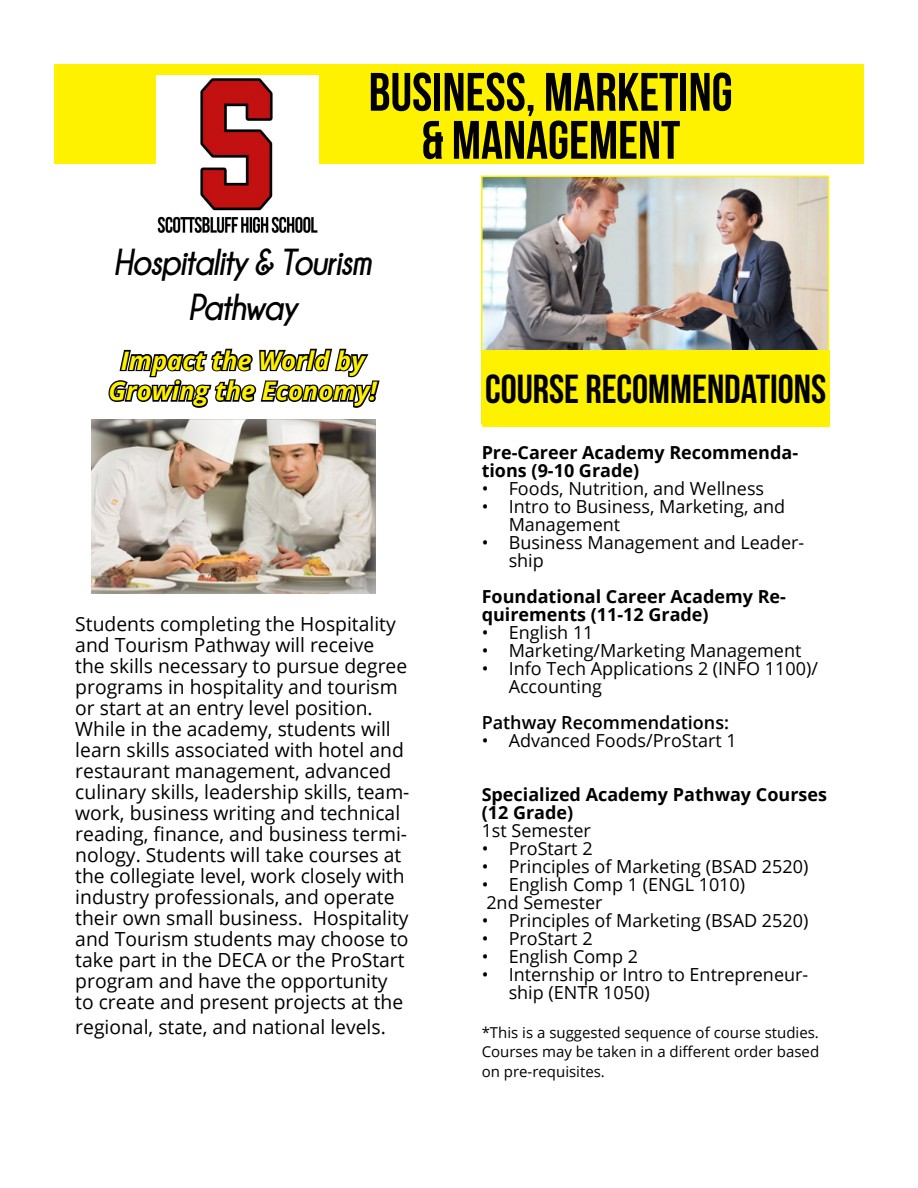
<style>
.page{position:relative;width:918px;height:1188px;background:#fff}
.page>*{position:absolute;margin:0;border:0;box-sizing:border-box;transform-origin:0 0}
.t1{font:700 54px/48px "Bebas Neue";color:#000;text-align:center}
.t2{font:700 40.5px "Bebas Neue";color:#000}
.t3{font:italic 700 37.5px/45px "Champagne&Limousines";letter-spacing:-.03em;color:#000;text-align:center;scale:.9 1}
.t4{font:italic 700 25.5px/30.6px "Open Sans";color:#fff200;text-align:center}
.t5{font:19.5px/21px "Open Sans";color:#000}
.t6{font:18px/18px "Open Sans";color:#000}
.t7{font:700 18px/18px "Open Sans";color:#000}
.t8{font:600 18px "Open Sans";color:#000}
.t9{font:15px/19.5px "Open Sans";color:#000;text-align:justify}
</style>
<div class="page">
<img style="left:484px;top:179px;width:342px;height:171px">
<div style="left:481px;top:176px;width:348px;height:248px;border:2px solid #fff200"></div>
<div style="left:54px;top:65px;width:317px;height:99px;background:#fff200"></div>
<div style="left:237px;top:65px;width:627px;height:99px;background:#fff200"></div>
<svg style="left:108px;top:348px;width:272px;height:60px"></svg>
<img style="left:156px;top:76px;width:162px;height:157px">
<div style="left:482px;top:350px;width:348px;height:76px;background:#fff200"></div>
<div style="left:78px;top:408px;width:319px;height:187px;background:#fff;opacity:.75"></div>
<h1 class="t1" style="left:369px;top:67px;width:366px">BUSINESS, MARKETING &amp; MANAGEMENT</h1>
<h3 class="t3" style="left:114px;top:239px;width:288px">Hospitality &amp; Tourism<br>Pathway</h3>
<h3 class="t4" style="left:109px;top:344px;width:270px">Impact the World by<br>Growing the Economy!</h3>
<p class="t5" style="left:75px;top:613px;width:336px">Students completing the Hospitality and Tourism Pathway will receive<br>the skills necessary to pursue degree programs in hospitality and tourism or start at an entry level position.<br>While in the academy, students will learn skills associated with hotel and restaurant management, advanced culinary skills, leadership skills, team&shy;work, business writing and technical reading, finance, and business termi&shy;nology. Students will take courses at the collegiate level, work closely with industry professionals, and operate their own small business. Hospitality and Tourism students may choose to take part in the DECA or the ProStart program and have the opportunity to create and present projects at the</p>
<p class="t5" style="left:75px;top:1016px;width:312px">regional, state, and national levels.</p>
<h2 class="t2" style="left:485px;top:367px;width:343px">COURSE RECOMMENDATIONS</h2>
<p class="t7" style="left:482px;top:443px;width:318px">Pre-Career Academy Recommenda&shy;tions (9-10 Grade)</p>
<p class="t6" style="left:482px;top:479px;width:284px">• Foods, Nutrition, and Wellness</p>
<p class="t6" style="left:509px;top:497px;width:278px;text-indent:-27px">• Intro to Business, Marketing, and<br>Management</p>
<p class="t6" style="left:509px;top:533px;width:297px;text-indent:-27px">• Business Management and Leader&shy;ship</p>
<p class="t7" style="left:482px;top:587px;width:306px">Foundational Career Academy Re&shy;quirements (11-12 Grade)</p>
<p class="t6" style="left:482px;top:623px;width:113px">• English 11</p>
<p class="t6" style="left:482px;top:641px;width:321px">• Marketing/Marketing Management</p>
<p class="t6" style="left:509px;top:659px;width:311px;text-indent:-27px">• Info Tech Applications 2 (INFO 1100)/<br>Accounting</p>
<p class="t8" style="left:482px;top:710px;width:249px">Pathway Recommendations:</p>
<p class="t6" style="left:482px;top:731px;width:257px">• Advanced Foods/ProStart 1</p>
<p class="t7" style="left:482px;top:785px;width:347px">Specialized Academy Pathway Courses (12 Grade)</p>
<p class="t6" style="left:482px;top:821px;width:111px">1st Semester</p>
<p class="t6" style="left:482px;top:839px;width:112px">• ProStart 2</p>
<p class="t6" style="left:482px;top:857px;width:328px">• Principles of Marketing (BSAD 2520)</p>
<p class="t6" style="left:482px;top:875px;width:265px">• English Comp 1 (ENGL 1010)<br>2nd Semester</p>
<p class="t6" style="left:482px;top:911px;width:328px">• Principles of Marketing (BSAD 2520)</p>
<p class="t6" style="left:482px;top:929px;width:112px">• ProStart 2</p>
<p class="t6" style="left:482px;top:947px;width:158px">• English Comp 2</p>
<p class="t6" style="left:509px;top:965px;width:301px;text-indent:-27px">• Internship or Intro to Entrepreneur&shy;ship (ENTR 1050)</p>
<p class="t9" style="left:482px;top:1022px;width:339px">*This is a suggested sequence of course studies.<br>Courses may be taken in a different order based on pre-requisites.</p>
</div>
